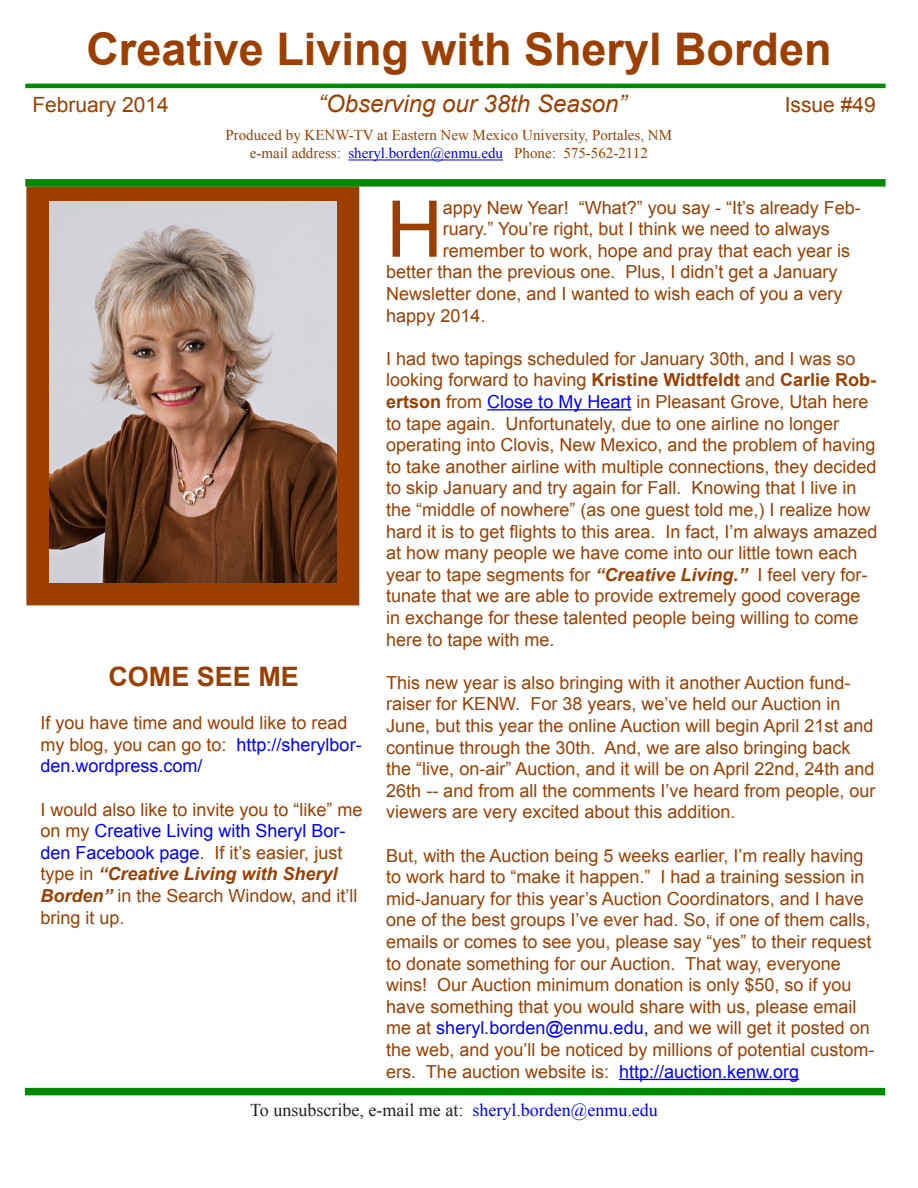
<style>
.page{position:relative;width:918px;height:1188px;background:#fff}
.page>*{position:absolute;margin:0;border:0;box-sizing:border-box;transform-origin:0 0}
.t1{font:78.3px "Arial";color:#9c3f00}
.t2{font:700 45px "Arial";color:#9c3f00}
.t3{font:700 27px "Arial";color:#9c3f00}
.t4{font:italic 24px "Arial";color:#9c3f00}
.t5{font:21px "Arial";color:#9c3f00}
.t6{font:18px/21.6px "Arial";color:#9c3f00}
.t7{font:18px "Times New Roman";color:#231f20}
.t8{font:15px "Times New Roman";color:#9c3f00}
.s1{color:#00f}
.s2{font-weight:700;font-style:italic}
.s3{font-weight:700}
</style>
<div class="page">
<div style="left:26px;top:186px;width:333px;height:419px;background:#9c3f00;border:2px solid #9c3f00"></div>
<hr style="left:348px;top:160px;width:155px;height:1px;background:#00f">
<hr style="left:25px;top:84px;width:861px;height:4px;background:#008a00">
<div style="left:25px;top:179px;width:861px;height:8px;background:#008a00"></div>
<div style="left:25px;top:1088px;width:860px;height:7px;background:#008a00"></div>
<img style="left:49px;top:202px;width:287px;height:380px">
<hr style="left:487px;top:409px;width:144px;height:1px;background:#00f">
<hr style="left:619px;top:1079px;width:180px;height:1px;background:#00f">
<p class="t2" style="left:86px;top:19px;width:747px">Creative Living with Sheryl Borden</p>
<p class="t5" style="left:32px;top:91px;width:138px">February 2014</p>
<p class="t4" style="left:318px;top:88px;width:310px">“Observing our 38th Season”</p>
<p class="t5" style="left:785px;top:91px;width:93px">Issue #49</p>
<p class="t8" style="left:225px;top:125px;width:448px">Produced by KENW-TV at Eastern New Mexico University, Portales, NM</p>
<p class="t8" style="left:250px;top:143px;width:400px">e-mail address: <span class="s1">sheryl.borden@enmu.edu</span> Phone: 575-562-2112</p>
<p class="t3" style="left:108px;top:659px;width:192px">COME SEE ME</p>
<p class="t6" style="left:40px;top:712px;width:323px">If you have time and would like to read my blog, you can go to: <span class="s1">http://sherylbor&shy;den.wordpress.com/</span></p>
<p class="t6" style="left:40px;top:799px;width:324px">I would also like to invite you to “like” me on my <span class="s1">Creative Living with Sheryl Bor&shy;den Facebook page</span>. If it’s easier, just type in <span class="s2">“Creative Living with Sheryl Borden”</span> in the Search Window, and it’ll bring it up.</p>
<p class="t1" style="left:386px;top:178px;width:58px">H</p>
<p class="t6" style="left:443px;top:197px;width:419px">appy New Year! “What?” you say - “It’s already Feb-</p>
<p class="t6" style="left:443px;top:218px;width:388px">ruary.” You’re right, but I think we need to always</p>
<p class="t6" style="left:443px;top:240px;width:409px">remember to work, hope and pray that each year is</p>
<p class="t6" style="left:386px;top:261px;width:453px">better than the previous one. Plus, I didn’t get a January</p>
<p class="t6" style="left:386px;top:283px;width:458px">Newsletter done, and I wanted to wish each of you a very</p>
<p class="t6" style="left:386px;top:305px;width:101px">happy 2014.</p>
<p class="t6" style="left:386px;top:348px;width:493px">I had two tapings scheduled for January 30th, and I was so looking forward to having <span class="s3">Kristine Widtfeldt</span> and <span class="s3">Carlie Rob&shy;ertson</span> from <span class="s1">Close to My Heart</span> in Pleasant Grove, Utah here to tape again. Unfortunately, due to one airline no longer operating into Clovis, New Mexico, and the problem of having to take another airline with multiple connections, they decided to skip January and try again for Fall. Knowing that I live in the “middle of nowhere” (as one guest told me,) I realize how hard it is to get flights to this area. In fact, I’m always amazed at how many people we have come into our little town each year to tape segments for <span class="s2">“Creative Living.”</span> I feel very for&shy;tunate that we are able to provide extremely good coverage in exchange for these talented people being willing to come here to tape with me.</p>
<p class="t6" style="left:386px;top:672px;width:491px">This new year is also bringing with it another Auction fund&shy;raiser for KENW. For 38 years, we’ve held our Auction in June, but this year the online Auction will begin April 21st and continue through the 30th. And, we are also bringing back the “live, on-air” Auction, and it will be on April 22nd, 24th and 26th -- and from all the comments I’ve heard from people, our viewers are very excited about this addition.</p>
<p class="t6" style="left:386px;top:845px;width:490px">But, with the Auction being 5 weeks earlier, I’m really having to work hard to “make it happen.” I had a training session in mid-January for this year’s Auction Coordinators, and I have one of the best groups I’ve ever had. So, if one of them calls, emails or comes to see you, please say “yes” to their request to donate something for our Auction. That way, everyone wins! Our Auction minimum donation is only $50, so if you have something that you would share with us, please email me at <span class="s1">sheryl.borden@enmu.edu,</span> and we will get it posted on the web, and you’ll be noticed by millions of potential custom&shy;ers. The auction website is: <span class="s1">http://auction.kenw.org</span></p>
<p class="t7" style="left:250px;top:1097px;width:409px">To unsubscribe, e-mail me at: <span class="s1">sheryl.borden@enmu.edu</span></p>
</div>
